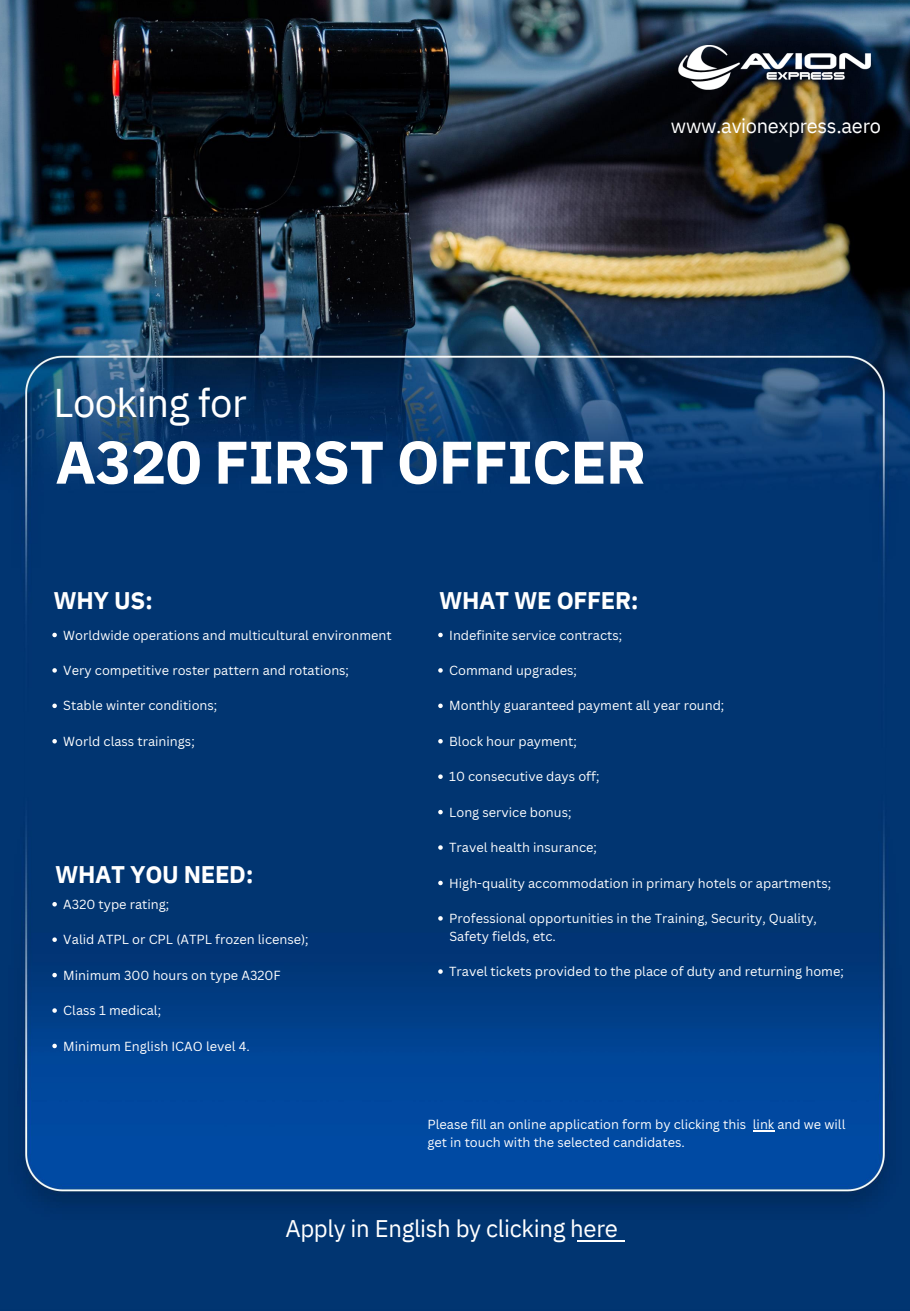
<style>
.page{position:relative;width:910px;height:1311px;background:#fff}
.page>*{position:absolute;margin:0;border:0;box-sizing:border-box;transform-origin:0 0}
.t1{font:700 60px "IBM Plex Sans";letter-spacing:-.015em;color:#fff}
.t2{font:40px "IBM Plex Sans";letter-spacing:-.015em;color:#fff}
.t3{font:700 24px "IBM Plex Sans";letter-spacing:-.015em;color:#fff}
.t4{font:24px "IBM Plex Sans";letter-spacing:-.015em;color:#fff}
.t5{font:20px "IBM Plex Sans";letter-spacing:-.015em;color:#fff}
.t6{font:12.8px "Canva Sans";color:#fff}
</style>
<div class="page">
<img style="left:0;top:0;width:910px;height:1310px">
<hr style="left:578px;top:1239px;width:47px;height:2px;background:#fff">
<img style="left:678px;top:45px;width:192px;height:44px">
<svg style="left:438px;top:632px;width:5px;height:5px"></svg>
<svg style="left:438px;top:668px;width:5px;height:4px"></svg>
<svg style="left:438px;top:703px;width:5px;height:5px"></svg>
<svg style="left:438px;top:739px;width:5px;height:4px"></svg>
<svg style="left:438px;top:774px;width:5px;height:4px"></svg>
<svg style="left:438px;top:809px;width:5px;height:5px"></svg>
<svg style="left:438px;top:845px;width:5px;height:4px"></svg>
<svg style="left:438px;top:880px;width:5px;height:5px"></svg>
<svg style="left:438px;top:916px;width:5px;height:4px"></svg>
<svg style="left:438px;top:969px;width:5px;height:4px"></svg>
<svg style="left:52px;top:901px;width:5px;height:5px"></svg>
<svg style="left:52px;top:937px;width:5px;height:4px"></svg>
<svg style="left:52px;top:972px;width:5px;height:5px"></svg>
<svg style="left:52px;top:1008px;width:5px;height:4px"></svg>
<svg style="left:52px;top:1043px;width:5px;height:5px"></svg>
<hr style="left:753px;top:1129px;width:21px;height:2px;background:#fff">
<svg style="left:52px;top:632px;width:5px;height:5px"></svg>
<svg style="left:52px;top:668px;width:5px;height:4px"></svg>
<svg style="left:52px;top:703px;width:5px;height:5px"></svg>
<svg style="left:52px;top:739px;width:5px;height:4px"></svg>
<h3 class="t5" style="left:671px;top:112px;width:211px">www.avionexpress.aero</h3>
<h2 class="t2" style="left:54px;top:376px;width:195px">Looking for</h2>
<h1 class="t1" style="left:55px;top:422px;width:593px">A320 FIRST OFFICER</h1>
<h3 class="t3" style="left:54px;top:584px;width:101px">WHY US:</h3>
<p class="t6" style="left:63px;top:626px;width:330px">Worldwide operations and multicultural environment</p>
<p class="t6" style="left:63px;top:661px;width:287px">Very competitive roster pattern and rotations;</p>
<p class="t6" style="left:63px;top:696px;width:156px">Stable winter conditions;</p>
<p class="t6" style="left:63px;top:732px;width:133px">World class trainings;</p>
<h3 class="t3" style="left:55px;top:858px;width:200px">WHAT YOU NEED:</h3>
<p class="t6" style="left:63px;top:895px;width:107px">A320 type rating;</p>
<p class="t6" style="left:63px;top:930px;width:247px">Valid ATPL or CPL (ATPL frozen license);</p>
<p class="t6" style="left:63px;top:965px;width:219px">Minimum 300 hours on type A320F</p>
<p class="t6" style="left:63px;top:1001px;width:99px">Class 1 medical;</p>
<p class="t6" style="left:63px;top:1036px;width:188px">Minimum English ICAO level 4.</p>
<h3 class="t3" style="left:439px;top:584px;width:201px">WHAT WE OFFER:</h3>
<p class="t6" style="left:449px;top:626px;width:174px">Indefinite service contracts;</p>
<p class="t6" style="left:449px;top:661px;width:129px">Command upgrades;</p>
<p class="t6" style="left:449px;top:696px;width:277px">Monthly guaranteed payment all year round;</p>
<p class="t6" style="left:449px;top:732px;width:129px">Block hour payment;</p>
<p class="t6" style="left:449px;top:767px;width:152px">10 consecutive days off;</p>
<p class="t6" style="left:449px;top:803px;width:124px">Long service bonus;</p>
<p class="t6" style="left:449px;top:838px;width:149px">Travel health insurance;</p>
<p class="t6" style="left:449px;top:873px;width:383px">High-quality accommodation in primary hotels or apartments;</p>
<p class="t6" style="left:449px;top:909px;width:369px">Professional opportunities in the Training, Security, Quality,</p>
<p class="t6" style="left:449px;top:926px;width:108px">Safety fields, etc.</p>
<p class="t6" style="left:449px;top:962px;width:396px">Travel tickets provided to the place of duty and returning home;</p>
<p class="t6" style="left:427px;top:1115px;width:320px">Please fill an online application form by clicking this</p>
<p class="t6" style="left:753px;top:1115px;width:94px">link and we will</p>
<p class="t6" style="left:427px;top:1133px;width:259px">get in touch with the selected candidates.</p>
<h3 class="t4" style="left:285px;top:1212px;width:334px">Apply in English by clicking here</h3>
</div>
